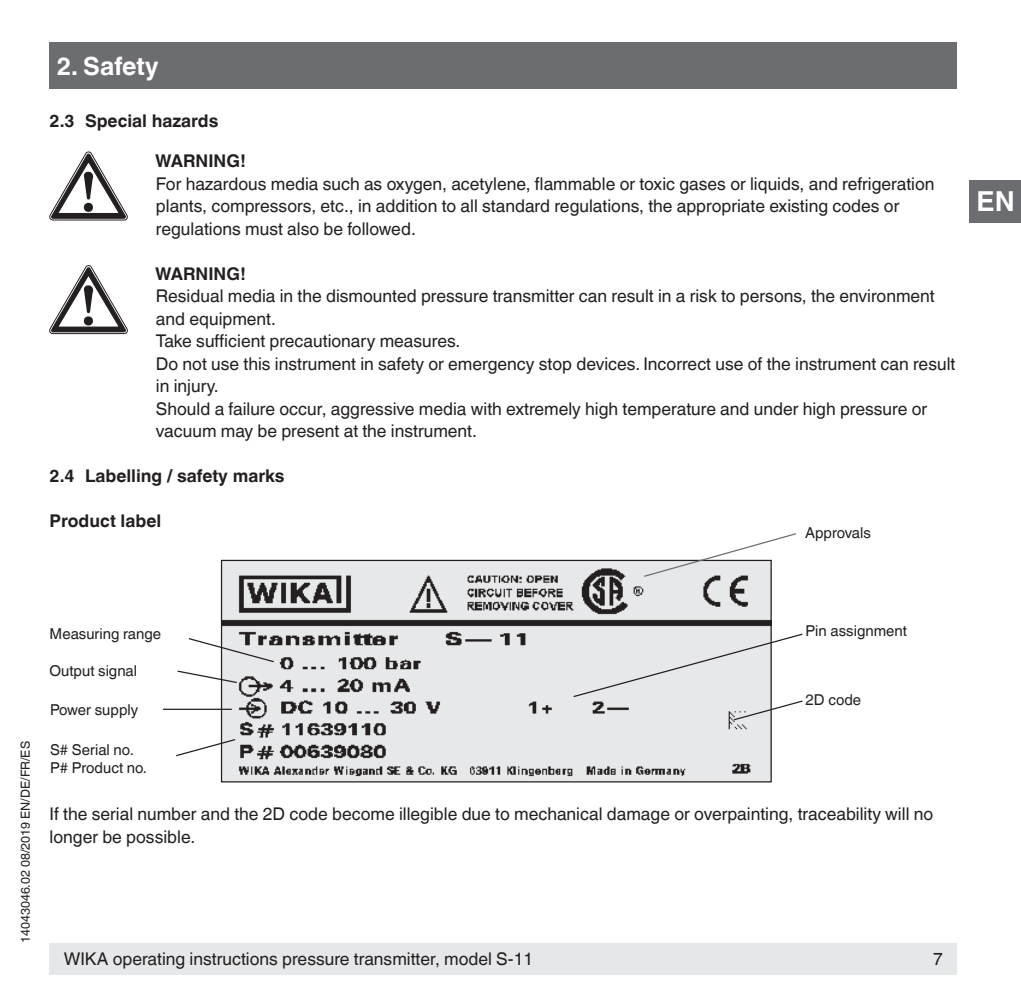
<style>
.page{position:relative;width:1021px;height:1007px;background:#fff}
.page>*{position:absolute;margin:0;border:0;box-sizing:border-box;transform-origin:0 0}
.t1{font:700 27.5px "Helvetica World";color:#fff}
.t2{font:700 25px "Helvetica World";color:#fff}
.t3{font:17.5px/22.5px "Helvetica World";color:#231f20}
.t4{font:700 17.5px "Helvetica World";color:#231f20}
.t5{font:15px/18px "Helvetica World";color:#231f20}
.t6{font:12.5px "Helvetica World";color:#231f20}
</style>
<div class="page">
<div style="left:50px;top:943px;width:907px;height:31px;background:#e6e7e9"></div>
<div style="left:50px;top:43px;width:907px;height:46px;background:#6c6d70"></div>
<div style="left:969px;top:180px;width:51px;height:42px;background:#6c6d70"></div>
<img style="left:223px;top:561px;width:546px;height:219px">
<div style="left:221px;top:559px;width:550px;height:223px;border:1px solid #231f20"></div>
<svg style="left:177px;top:669px;width:61px;height:14px"></svg>
<hr style="left:163px;top:708px;width:69px;height:1px;background:#231f20">
<svg style="left:176px;top:738px;width:61px;height:19px"></svg>
<svg style="left:188px;top:637px;width:87px;height:26px"></svg>
<svg style="left:572px;top:632px;width:231px;height:89px;background:#e3e4e5"></svg>
<svg style="left:642px;top:533px;width:154px;height:44px"></svg>
<svg style="left:50px;top:152px;width:77px;height:68px"></svg>
<svg style="left:50px;top:265px;width:77px;height:69px"></svg>
<h2 class="t2" style="left:57px;top:51px;width:104px">2. Safety</h2>
<p class="t4" style="left:50px;top:110px;width:170px">2.3 Special hazards</p>
<p class="t4" style="left:155px;top:151px;width:92px">WARNING!</p>
<p class="t3" style="left:156px;top:172px;width:780px">For hazardous media such as oxygen, acetylene, flammable or toxic gases or liquids, and refrigeration plants, compressors, etc., in addition to all standard regulations, the appropriate existing codes or regulations must also be followed.</p>
<p class="t4" style="left:155px;top:263px;width:92px">WARNING!</p>
<p class="t3" style="left:156px;top:285px;width:801px">Residual media in the dismounted pressure transmitter can result in a risk to persons, the environment and equipment.<br>Take sufficient precautionary measures.<br>Do not use this instrument in safety or emergency stop devices. Incorrect use of the instrument can result in injury.<br>Should a failure occur, aggressive media with extremely high temperature and under high pressure or vacuum may be present at the instrument.</p>
<p class="t4" style="left:50px;top:466px;width:236px">2.4 Labelling / safety marks</p>
<p class="t4" style="left:50px;top:511px;width:113px">Product label</p>
<p class="t5" style="left:805px;top:523px;width:67px">Approvals</p>
<h1 class="t1" style="left:976px;top:185px;width:40px">EN</h1>
<p class="t6" style="left:18px;top:943px;width:203px;rotate:-90deg">14043046.02 08/2019 EN/DE/FR/ES</p>
<p class="t5" style="left:50px;top:625px;width:113px">Measuring range</p>
<p class="t5" style="left:50px;top:661px;width:89px">Output signal</p>
<p class="t5" style="left:50px;top:701px;width:90px">Power supply</p>
<p class="t5" style="left:50px;top:741px;width:99px">S# Serial no.<br>P# Product no.</p>
<p class="t5" style="left:805px;top:622px;width:103px">Pin assignment</p>
<p class="t5" style="left:805px;top:690px;width:57px">2D code</p>
<p class="t3" style="left:50px;top:802px;width:885px">If the serial number and the 2D code become illegible due to mechanical damage or overpainting, traceability will no longer be possible.</p>
<p class="t3" style="left:64px;top:947px;width:471px">WIKA operating instructions pressure transmitter, model S-11</p>
<p class="t3" style="left:933px;top:947px;width:11px">7</p>
</div>
